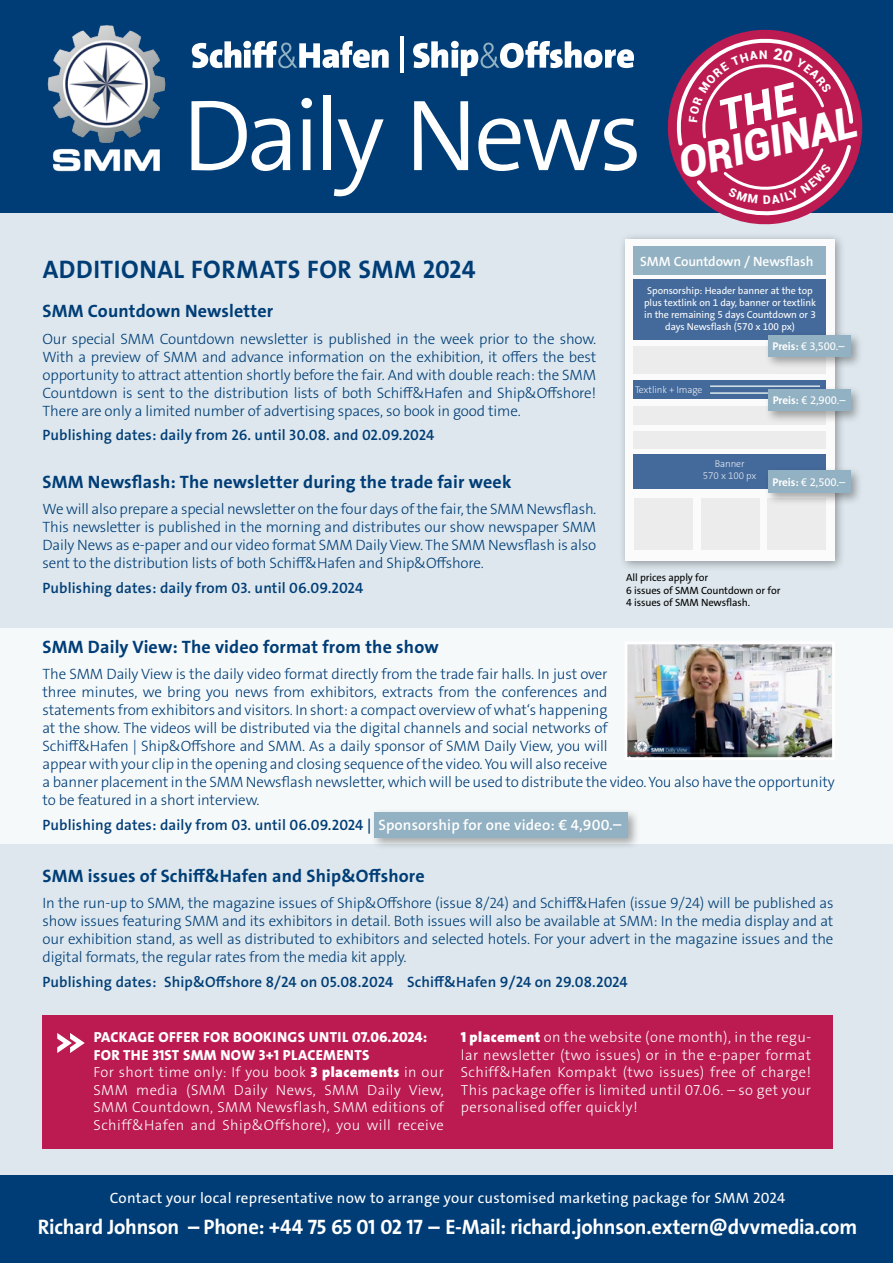
<style>
.page{position:relative;width:893px;height:1263px;background:#dde7ed}
.page>*{position:absolute;margin:0;border:0;box-sizing:border-box;transform-origin:0 0}
.t1{font:300 102px "The Sans Os F";letter-spacing:-.04em;color:#fff}
.t2{font:italic 900 43.8px "Roboto";color:#fff;scale:.93 1}
.t3{font:700 25.5px "The Sans Os F";letter-spacing:.025em;color:#003d76}
.t4{font:700 21px "The Sans Os F";letter-spacing:-.015em;color:#fff}
.t5{font:700 18px "The Sans Os F";letter-spacing:.01em;color:#003d76}
.t6{font:300 15px/18px "The Sans Os F";letter-spacing:-.01em;color:#003d76;text-align:justify}
.t7{font:600 15px "The Sans Os F";letter-spacing:.01em;color:#003d76}
.t8{font:15px "The Sans Os F";letter-spacing:.02em;color:#fff}
.t9{font:300 14.7px/17.5px "The Sans Os F";letter-spacing:.03em;color:#fff}
.t10{font:600 13.5px "The Sans Os F";letter-spacing:-.01em;color:#fff}
.t11{font:900 12px "Roboto";color:#fff}
.t12{font:11.25px "The Sans Os F";letter-spacing:-.01em;color:#fff}
.t13{font:10.5px/12.6px "The Sans Os F";letter-spacing:-.01em;color:#000}
.t14{font:10.05px/12px "The Sans Os F";letter-spacing:-.01em;color:#fff;text-align:center}
.t15{font:200 9.75px/11.7px "The Sans Os F";letter-spacing:-.01em;color:#fff;text-align:center}
.s1{font-weight:700}
.s2{color:#fff}
.s3{font-weight:800}
.s4{font-weight:900}
</style>
<div class="page">
<div style="left:0;top:628px;width:893px;height:215px;background:#f6f9fa"></div>
<div style="left:0;top:0;width:893px;height:213px;background:#003d76"></div>
<div style="left:0;top:1175px;width:893px;height:88px;background:#003d76"></div>
<img style="left:47px;top:25px;width:119px;height:147px">
<svg style="left:192px;top:41px;width:197px;height:27px"></svg>
<svg style="left:413px;top:41px;width:221px;height:35px"></svg>
<hr style="left:400px;top:36px;width:3px;height:36px;background:#fff">
<div style="left:370px;top:808px;width:270px;height:42px;background:#000;opacity:.34"></div>
<div style="left:374px;top:812px;width:253px;height:26px;background:#92b1c2"></div>
<div style="left:43px;top:1015px;width:790px;height:134px;background:#bc1b51"></div>
<svg style="left:57px;top:1033px;width:28px;height:20px"></svg>
<div style="left:618px;top:232px;width:228px;height:340px;background:#000;opacity:.35"></div>
<div style="left:625px;top:239px;width:210px;height:322px;background:#fbfbfb"></div>
<div style="left:633px;top:246px;width:193px;height:29px;background:#92b1c2"></div>
<div style="left:767px;top:498px;width:59px;height:51px;background:#ececec"></div>
<div style="left:701px;top:498px;width:59px;height:51px;background:#ececec"></div>
<div style="left:634px;top:498px;width:59px;height:51px;background:#ececec"></div>
<div style="left:633px;top:346px;width:193px;height:28px;background:#ececec"></div>
<div style="left:633px;top:279px;width:193px;height:61px;background:#446a9c"></div>
<div style="left:633px;top:431px;width:193px;height:17px;background:#ececec"></div>
<div style="left:633px;top:406px;width:193px;height:19px;background:#ececec"></div>
<div style="left:633px;top:454px;width:193px;height:34px;background:#446a9c"></div>
<div style="left:633px;top:380px;width:193px;height:19px;background:#446a9c"></div>
<hr style="left:710px;top:392px;width:110px;height:2px;background:#d0dfe5">
<hr style="left:710px;top:385px;width:110px;height:2px;background:#d0dfe5">
<div style="left:764px;top:331px;width:99px;height:38px;background:#000;opacity:.34"></div>
<div style="left:768px;top:335px;width:82px;height:21px;background:#92b1c2"></div>
<div style="left:764px;top:467px;width:99px;height:39px;background:#000;opacity:.34"></div>
<div style="left:768px;top:471px;width:82px;height:22px;background:#92b1c2"></div>
<div style="left:764px;top:385px;width:99px;height:39px;background:#000;opacity:.34"></div>
<div style="left:768px;top:389px;width:82px;height:22px;background:#92b1c2"></div>
<img style="left:629px;top:645px;width:202px;height:111px">
<div style="left:625px;top:641px;width:210px;height:119px;border:3px solid #fff"></div>
<svg style="left:652px;top:29px;width:211px;height:208px"></svg>
<h1 class="t1" style="left:182px;top:70px;width:462px">Daily News</h1>
<h2 class="t2" style="left:452px;top:155px;width:198px;rotate:-14deg">ORIGINAL</h2>
<p class="t11" style="left:759px;top:46px;width:10px">N</p>
<h2 class="t2" style="left:672px;top:134px;width:198px;rotate:-14deg">ORIGINAL</h2>
<h3 class="t3" style="left:43px;top:253px;width:434px">ADDITIONAL FORMATS FOR SMM 2024</h3>
<p class="t5" style="left:43px;top:300px;width:232px">SMM Countdown Newsletter</p>
<p class="t6" style="left:43px;top:330px;width:555px">Our special SMM Countdown newsletter is published in the week prior to the show.<br>With a preview of SMM and advance information on the exhibition, it offers the best opportunity to attract attention shortly before the fair. And with double reach: the SMM Countdown is sent to the distribution lists of both Schiff&amp;Hafen and Ship&amp;Offshore!<br>There are only a limited number of advertising spaces, so book in good time.</p>
<p class="t7" style="left:43px;top:426px;width:393px">Publishing dates: daily from 26. until 30.08. and 02.09.2024</p>
<p class="t5" style="left:43px;top:470px;width:470px">SMM Newsflash: The newsletter during the trade fair week</p>
<p class="t6" style="left:43px;top:500px;width:555px">We will also prepare a special newsletter on the four days of the fair, the SMM Newsflash.<br>This newsletter is published in the morning and distributes our show newspaper SMM Daily News as e-paper and our video format SMM Daily View. The SMM Newsflash is also sent to the distribution lists of both Schiff&amp;Hafen and Ship&amp;Offshore.</p>
<p class="t7" style="left:43px;top:578px;width:322px">Publishing dates: daily from 03. until 06.09.2024</p>
<p class="t10" style="left:640px;top:253px;width:175px">SMM Countdown / Newsflash</p>
<p class="t14" style="left:644px;top:284px;width:173px">Sponsorship: Header banner at the top plus textlink on 1 day, banner or textlink in the remaining 5 days Countdown or 3 days Newsflash (570 x 100 px)</p>
<p class="t15" style="left:635px;top:384px;width:69px">Textlink + Image</p>
<p class="t12" style="left:772px;top:339px;width:74px"><span class="s1">Preis:</span> € 3,500.–</p>
<p class="t12" style="left:773px;top:393px;width:74px"><span class="s1">Preis:</span> € 2,900.–</p>
<p class="t15" style="left:703px;top:458px;width:55px">Banner<br>570 x 100 px</p>
<p class="t12" style="left:772px;top:475px;width:74px"><span class="s1">Preis:</span> € 2,500.–</p>
<p class="t13" style="left:626px;top:571px;width:156px">All prices apply for<br>6 issues of SMM Countdown or for<br>4 issues of SMM Newsflash.</p>
<p class="t5" style="left:43px;top:635px;width:398px">SMM Daily View: The video format from the show</p>
<p class="t6" style="left:43px;top:665px;width:794px;text-align:left">The SMM Daily View is the daily video format directly from the trade fair halls. In just over<br>three minutes, we bring you news from exhibitors, extracts from the conferences and<br>statements from exhibitors and visitors. In short: a compact overview of what‘s happening<br>at the show. The videos will be distributed via the digital channels and social networks of<br>Schiff&amp;Hafen | Ship&amp;Offshore and SMM. As a daily sponsor of SMM Daily View, you will<br>appear with your clip in the opening and closing sequence of the video. You will also receive<br>a banner placement in the SMM Newsflash newsletter, which will be used to distribute the video. You also have the opportunity to be featured in a short interview.</p>
<p class="t7" style="left:43px;top:815px;width:580px">Publishing dates: daily from 03. until 06.09.2024 | <span class="s2">Sponsorship for one video: € 4,900.–</span></p>
<p class="t5" style="left:43px;top:864px;width:384px">SMM issues of Schiff&amp;Hafen and Ship&amp;Offshore</p>
<p class="t6" style="left:43px;top:894px;width:792px">In the run-up to SMM, the magazine issues of Ship&amp;Offshore (issue 8/24) and Schiff&amp;Hafen (issue 9/24) will be published as show issues featuring SMM and its exhibitors in detail. Both issues will also be available at SMM: In the media display and at our exhibition stand, as well as distributed to exhibitors and selected hotels. For your advert in the magazine issues and the digital formats, the regular rates from the media kit apply.</p>
<p class="t7" style="left:43px;top:972px;width:587px">Publishing dates: Ship&amp;Offshore 8/24 on 05.08.2024 Schiff&amp;Hafen 9/24 on 29.08.2024</p>
<p class="t9" style="left:94px;top:1028px;width:352px"><span class="s3">PACKAGE OFFER FOR BOOKINGS UNTIL 07.06.2024:<br>FOR THE 31ST SMM NOW 3+1 PLACEMENTS<br></span>For short time only: If you book <span class="s4">3 placements</span> in our SMM media (SMM Daily News, SMM Daily View, SMM Countdown, SMM Newsflash, SMM editions of Schiff&amp;Hafen and Ship&amp;Offshore), you will receive</p>
<p class="t9" style="left:461px;top:1028px;width:352px;text-align:justify"><span class="s4">1 placement</span> on the website (one month), in the regu&shy;lar newsletter (two issues) or in the e-paper format Schiff&amp;Hafen Kompakt (two issues) free of charge!<br>This package offer is limited until 07.06. – so get your personalised offer quickly!</p>
<p class="t8" style="left:110px;top:1188px;width:677px">Contact your local representative now to arrange your customised marketing package for SMM 2024</p>
<h3 class="t4" style="left:38px;top:1213px;width:821px">Richard Johnson – Phone: +44 75 65 01 02 17 – E-Mail: richard.johnson.extern@dvvmedia.com</h3>
</div>
